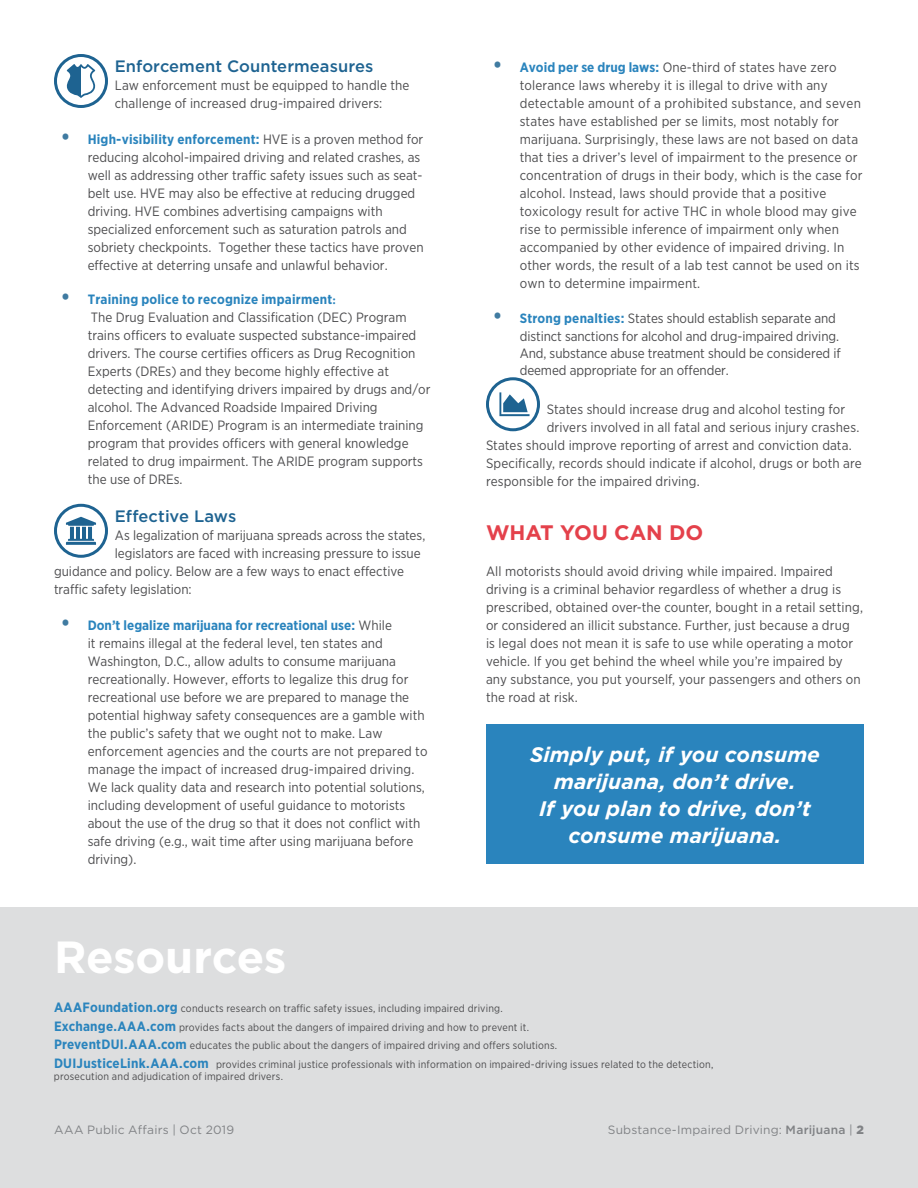
<style>
.page{position:relative;width:918px;height:1188px;background:#fff}
.page>*{position:absolute;margin:0;border:0;box-sizing:border-box;transform-origin:0 0}
.t1{font:700 45px "Gotham";letter-spacing:-.01em;color:#fff}
.t2{font:italic 700 21px/27px "Gotham";color:#fff;text-align:center}
.t3{font:700 21px "Gotham";color:#e4414b}
.t4{font:500 16.5px "Gotham";color:#1e6391}
.t5{font:13.5px/18px "Gotham Narrow";color:#4d4d4f}
.t6{font:12px "Gotham";letter-spacing:.015em;color:#808285}
.t7{font:10.5px/18.8px "Gotham Narrow";letter-spacing:.02em;color:#4d4d4f}
.s1{font-weight:700;font-size:21px;color:#407ba1}
.s2{font-weight:700;color:#2a84bd}
.s3{font-family:"Minion Pro";font-weight:700;color:#2a84bd}
.s4{font-weight:700;font-size:13.5px;color:#2a84bd}
.s5{font-weight:500}
.s6{font-weight:900}
</style>
<div class="page">
<div style="left:0;top:907px;width:918px;height:281px;background:#dddedf"></div>
<div style="left:486px;top:725px;width:378px;height:139px;background:#2a84bd"></div>
<div style="left:54px;top:504px;width:54px;height:54px;border:3px solid #1e6391;border-radius:50%"></div>
<div style="left:486px;top:377px;width:54px;height:54px;border:3px solid #1e6391;border-radius:50%"></div>
<svg style="left:66px;top:517px;width:30px;height:28px"></svg>
<svg style="left:499px;top:392px;width:31px;height:24px"></svg>
<div style="left:54px;top:54px;width:54px;height:54px;border:3px solid #1e6391;border-radius:50%"></div>
<svg style="left:66px;top:64px;width:30px;height:34px"></svg>
<p class="t4" style="left:115px;top:57px;width:260px">Enforcement Countermeasures</p>
<p class="t5" style="left:115px;top:76px;width:296px">Law enforcement must be equipped to handle the challenge of increased drug-impaired drivers:</p>
<p class="t5" style="left:88px;top:130px;width:337px;text-indent:-27px"><span class="s1">•</span> <span class="s2">High-visibility enforcement:</span> HVE is a proven method for reducing alcohol-impaired driving and related crashes, as well as addressing other traffic safety issues such as seat&shy;belt use. HVE may also be effective at reducing drugged driving. HVE combines advertising campaigns with specialized enforcement such as saturation patrols and sobriety checkpoints. Together these tactics have proven effective at deterring unsafe and unlawful behavior.</p>
<p class="t5" style="left:88px;top:290px;width:344px;text-indent:-27px"><span class="s1">•</span> <span class="s2">Training police to recognize impairment</span><span class="s3">:<br></span>The Drug Evaluation and Classification (DEC) Program trains officers to evaluate suspected substance-impaired drivers. The course certifies officers as Drug Recognition Experts (DREs) and they become highly effective at detecting and identifying drivers impaired by drugs and/or alcohol. The Advanced Roadside Impaired Driving Enforcement (ARIDE) Program is an intermediate training program that provides officers with general knowledge related to drug impairment. The ARIDE program supports the use of DREs.</p>
<p class="t4" style="left:115px;top:507px;width:123px">Effective Laws</p>
<p class="t5" style="left:115px;top:526px;width:312px">As legalization of marijuana spreads across the states,</p>
<p class="t5" style="left:115px;top:544px;width:308px">legislators are faced with increasing pressure to issue</p>
<p class="t5" style="left:54px;top:562px;width:351px">guidance and policy. Below are a few ways to enact effective</p>
<p class="t5" style="left:54px;top:580px;width:139px">traffic safety legislation:</p>
<p class="t5" style="left:88px;top:616px;width:341px;text-indent:-27px"><span class="s1">•</span> <span class="s2">Don’t legalize marijuana for recreational use:</span> While<br>it remains illegal at the federal level, ten states and Washington, D.C., allow adults to consume marijuana recreationally. However, efforts to legalize this drug for recreational use before we are prepared to manage the potential highway safety consequences are a gamble with the public’s safety that we ought not to make. Law enforcement agencies and the courts are not prepared to manage the impact of increased drug-impaired driving.<br>We lack quality data and research into potential solutions, including development of useful guidance to motorists about the use of the drug so that it does not conflict with safe driving (e.g., wait time after using marijuana before driving).</p>
<p class="t5" style="left:520px;top:58px;width:344px;text-indent:-27px"><span class="s1">•</span> <span class="s2">Avoid per se drug laws:</span> One-third of states have zero tolerance laws whereby it is illegal to drive with any detectable amount of a prohibited substance, and seven states have established per se limits, most notably for marijuana. Surprisingly, these laws are not based on data that ties a driver’s level of impairment to the presence or concentration of drugs in their body, which is the case for alcohol. Instead, laws should provide that a positive toxicology result for active THC in whole blood may give rise to permissible inference of impairment only when accompanied by other evidence of impaired driving. In other words, the result of a lab test cannot be used on its own to determine impairment.</p>
<p class="t5" style="left:520px;top:310px;width:322px;line-height:17.2px;text-indent:-27px"><span class="s1">•</span> <span class="s2">Strong penalties:</span> States should establish separate and distinct sanctions for alcohol and drug-impaired driving.<br>And, substance abuse treatment should be considered if deemed appropriate for an offender.</p>
<p class="t5" style="left:547px;top:400px;width:300px">States should increase drug and alcohol testing for</p>
<p class="t5" style="left:547px;top:418px;width:314px">drivers involved in all fatal and serious injury crashes.</p>
<p class="t5" style="left:486px;top:436px;width:367px">States should improve reporting of arrest and conviction data.</p>
<p class="t5" style="left:486px;top:454px;width:377px">Specifically, records should indicate if alcohol, drugs or both are</p>
<p class="t5" style="left:486px;top:472px;width:215px">responsible for the impaired driving.</p>
<h2 class="t3" style="left:486px;top:520px;width:219px">WHAT YOU CAN DO</h2>
<p class="t5" style="left:486px;top:562px;width:379px">All motorists should avoid driving while impaired. Impaired driving is a criminal behavior regardless of whether a drug is prescribed, obtained over-the counter, bought in a retail setting, or considered an illicit substance. Further, just because a drug<br>is legal does not mean it is safe to use while operating a motor vehicle. If you get behind the wheel while you’re impaired by any substance, you put yourself, your passengers and others on the road at risk.</p>
<h2 class="t2" style="left:530px;top:740px;width:291px">Simply put, if you consume marijuana, don’t drive.<br>If you plan to drive, don’t consume marijuana.</h2>
<h1 class="t1" style="left:54px;top:931px;width:234px">Resources</h1>
<p class="t7" style="left:54px;top:998px;width:661px"><span class="s4">AAAFoundation.org</span> conducts research on traffic safety issues, including impaired driving.<br><span class="s4">Exchange.AAA.com</span> provides facts about the dangers of impaired driving and how to prevent it.<br><span class="s4">PreventDUI.AAA.com</span> educates the public about the dangers of impaired driving and offers solutions.<br><span class="s4">DUIJusticeLink.AAA.com</span> provides criminal justice professionals with information on impaired-driving issues related to the detection,</p>
<p class="t7" style="left:54px;top:1067px;width:231px">prosecution and adjudication of impaired drivers.</p>
<p class="t6" style="left:54px;top:1123px;width:182px">AAA Public Affairs | Oct 2019</p>
<p class="t6" style="left:608px;top:1123px;width:258px">Substance-Impaired Driving: <span class="s5">Marijuana</span> | <span class="s6">2</span></p>
</div>
